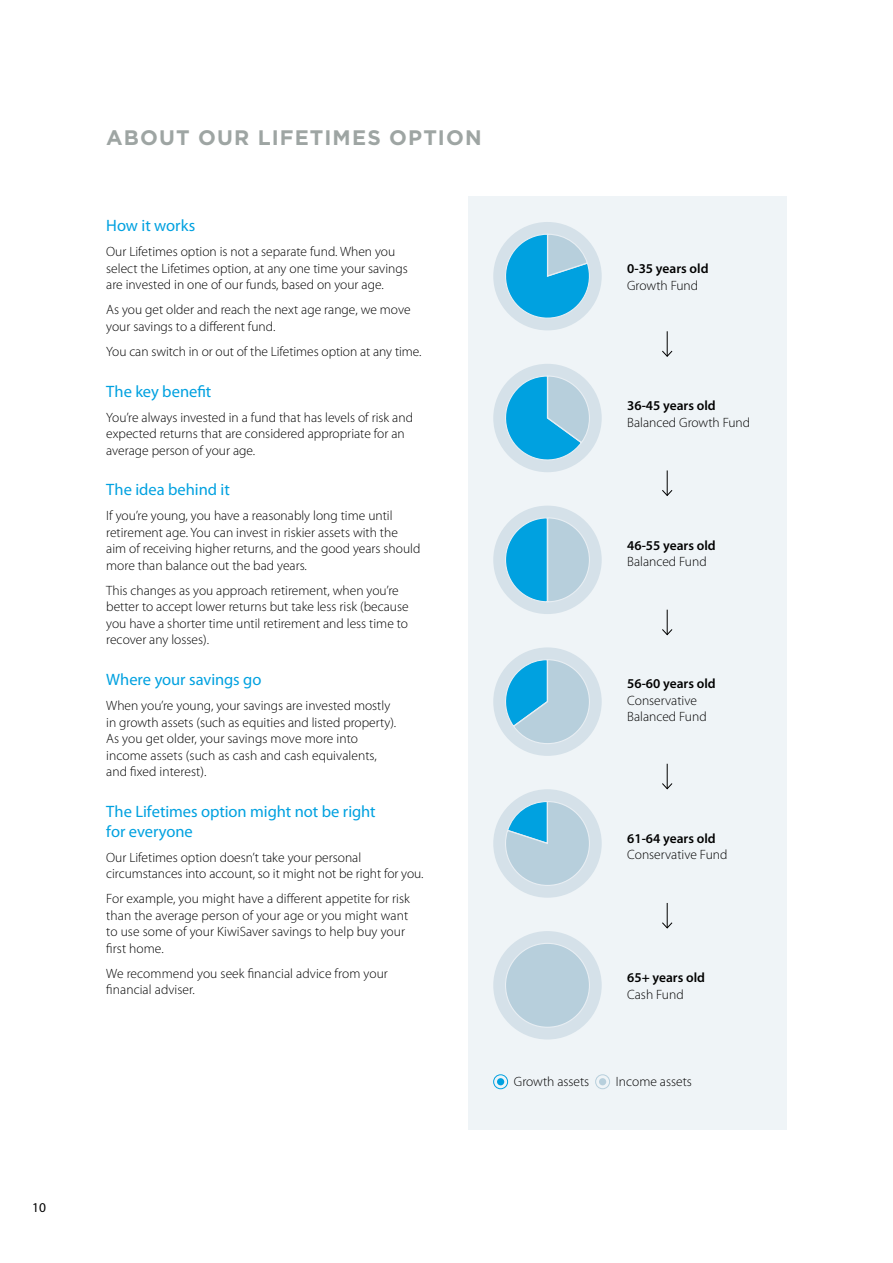
<style>
.page{position:relative;width:893px;height:1263px;background:#fff}
.page>*{position:absolute;margin:0;border:0;box-sizing:border-box;transform-origin:0 0}
.t1{font:700 21px "Gotham";letter-spacing:.055em;color:#9ea5a3}
.t2{font:16.5px/19.5px "Myriad Pro";color:#00a1e0}
.t3{font:300 13.5px/16.5px "Myriad Pro";color:#000}
.t4{font:600 13.5px "Myriad Pro";color:#000}
.t5{font:13.5px "Myriad Pro";color:#000}
</style>
<div class="page">
<div style="left:468px;top:196px;width:319px;height:934px;background:#eff4f7"></div>
<svg style="left:662px;top:331px;width:11px;height:26px"></svg>
<svg style="left:662px;top:470px;width:11px;height:26px"></svg>
<svg style="left:662px;top:610px;width:11px;height:26px"></svg>
<svg style="left:662px;top:764px;width:11px;height:26px"></svg>
<svg style="left:662px;top:903px;width:11px;height:26px"></svg>
<div style="left:493px;top:222px;width:109px;height:108px;background:#d5e1e9;border-radius:50%"></div>
<svg style="left:499px;top:234px;width:95px;height:91px"></svg>
<div style="left:493px;top:364px;width:109px;height:108px;background:#d5e1e9;border-radius:50%"></div>
<svg style="left:505px;top:375px;width:85px;height:91px"></svg>
<div style="left:493px;top:506px;width:109px;height:108px;background:#d5e1e9;border-radius:50%"></div>
<svg style="left:505px;top:517px;width:85px;height:85px"></svg>
<div style="left:493px;top:647px;width:109px;height:109px;background:#d5e1e9;border-radius:50%"></div>
<svg style="left:500px;top:658px;width:91px;height:86px"></svg>
<div style="left:493px;top:931px;width:109px;height:108px;background:#d5e1e9;border-radius:50%"></div>
<div style="left:505px;top:943px;width:84px;height:84px;background:#b7cfdc;border-radius:50%"></div>
<div style="left:493px;top:789px;width:109px;height:109px;background:#d5e1e9;border-radius:50%"></div>
<svg style="left:504px;top:800px;width:87px;height:86px"></svg>
<div style="left:493px;top:1074px;width:15px;height:15px;border:1px solid #00a1e0;border-radius:50%"></div>
<div style="left:497px;top:1078px;width:7px;height:7px;background:#00a1e0;border-radius:50%"></div>
<div style="left:595px;top:1074px;width:15px;height:15px;border:1px solid #b7cfdc;border-radius:50%"></div>
<div style="left:599px;top:1078px;width:7px;height:7px;background:#b7cfdc;border-radius:50%"></div>
<p class="t5" style="left:32px;top:1199px;width:15px">10</p>
<h1 class="t1" style="left:106px;top:125px;width:377px">ABOUT OUR LIFETIMES OPTION</h1>
<p class="t2" style="left:106px;top:216px;width:91px">How it works</p>
<p class="t3" style="left:106px;top:243px;width:303px">Our Lifetimes option is not a separate fund. When you select the Lifetimes option, at any one time your savings are invested in one of our funds, based on your age.</p>
<p class="t3" style="left:106px;top:301px;width:306px">As you get older and reach the next age range, we move your savings to a different fund.</p>
<p class="t3" style="left:106px;top:343px;width:317px">You can switch in or out of the Lifetimes option at any time.</p>
<p class="t2" style="left:106px;top:381px;width:107px">The key benefit</p>
<p class="t3" style="left:106px;top:409px;width:308px">You’re always invested in a fund that has levels of risk and expected returns that are considered appropriate for an average person of your age.</p>
<p class="t2" style="left:106px;top:480px;width:125px">The idea behind it</p>
<p class="t3" style="left:106px;top:508px;width:316px">If you’re young, you have a reasonably long time until retirement age. You can invest in riskier assets with the aim of receiving higher returns, and the good years should more than balance out the bad years.</p>
<p class="t3" style="left:106px;top:582px;width:304px">This changes as you approach retirement, when you’re better to accept lower returns but take less risk (because you have a shorter time until retirement and less time to recover any losses).</p>
<p class="t2" style="left:106px;top:670px;width:157px">Where your savings go</p>
<p class="t3" style="left:106px;top:697px;width:292px">When you’re young, your savings are invested mostly in growth assets (such as equities and listed property).<br>As you get older, your savings move more into income assets (such as cash and cash equivalents, and fixed interest).</p>
<p class="t2" style="left:106px;top:801px;width:271px">The Lifetimes option might not be right for everyone</p>
<p class="t3" style="left:106px;top:849px;width:319px">Our Lifetimes option doesn’t take your personal circumstances into account, so it might not be right for you.</p>
<p class="t3" style="left:106px;top:890px;width:305px">For example, you might have a different appetite for risk than the average person of your age or you might want to use some of your KiwiSaver savings to help buy your first home.</p>
<p class="t3" style="left:106px;top:965px;width:283px">We recommend you seek financial advice from your financial adviser.</p>
<p class="t4" style="left:627px;top:260px;width:83px">0-35 years old</p>
<p class="t3" style="left:627px;top:277px;width:72px">Growth Fund</p>
<p class="t4" style="left:627px;top:397px;width:90px">36-45 years old</p>
<p class="t3" style="left:627px;top:414px;width:124px">Balanced Growth Fund</p>
<p class="t4" style="left:627px;top:536px;width:90px">46-55 years old</p>
<p class="t3" style="left:627px;top:553px;width:81px">Balanced Fund</p>
<p class="t4" style="left:627px;top:675px;width:90px">56-60 years old</p>
<p class="t3" style="left:627px;top:692px;width:81px">Conservative<br>Balanced Fund</p>
<p class="t4" style="left:627px;top:830px;width:90px">61-64 years old</p>
<p class="t3" style="left:627px;top:846px;width:102px">Conservative Fund</p>
<p class="t4" style="left:627px;top:969px;width:79px">65+ years old</p>
<p class="t3" style="left:627px;top:986px;width:58px">Cash Fund</p>
<p class="t3" style="left:514px;top:1073px;width:77px">Growth assets</p>
<p class="t3" style="left:616px;top:1073px;width:78px">Income assets</p>
</div>
